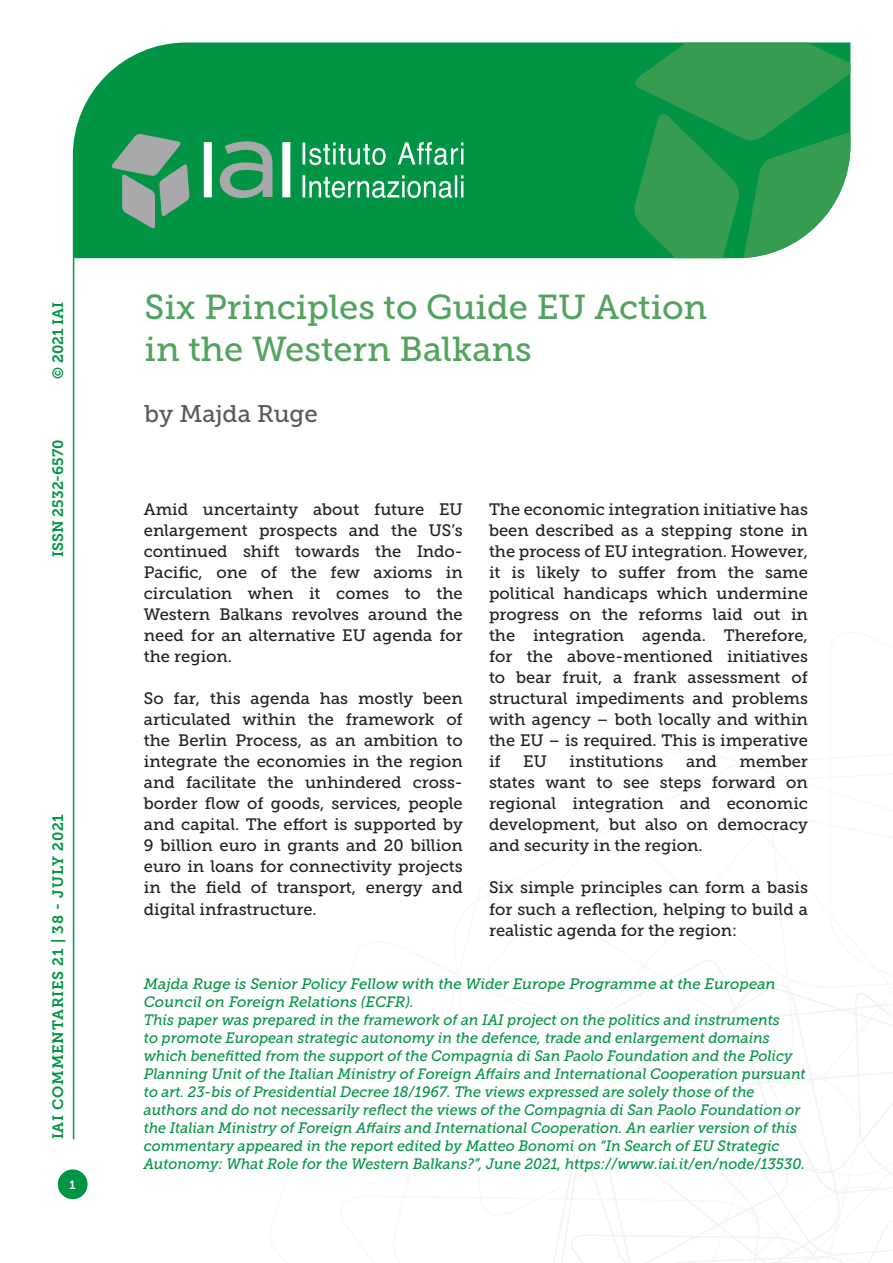
<style>
.page{position:relative;width:893px;height:1263px;background:#fff}
.page>*{position:absolute;margin:0;border:0;box-sizing:border-box;transform-origin:0 0}
.Titolo_Copertina{font:34.5px "Museo Slab 500";color:#52a35f}
.Autori_copertina{font:24px "Museo Slab 500";color:#58595b}
.Testo{font:16.5px/21px "Museo Slab 500";color:#231f20;text-align:justify}
.t1{font:italic 15px/18px "Museo Slab 500";color:#009444;scale:.96 1}
.t2{font:italic 15px/18px "Museo Slab 500";color:#009444}
.t3{font:15px "Museo Slab 700";letter-spacing:.05em;color:#009444}
.t4{font:15px "Museo Slab 700";color:#009444}
.t5{font:12px "Museo Slab 700";color:#fff}
</style>
<div class="page">
<svg style="left:553px;top:960px;width:340px;height:303px"></svg>
<hr style="left:73px;top:258px;width:1px;height:881px;background:#009444">
<div style="left:73px;top:43px;width:560px;height:215px;background:#009444"></div>
<svg style="left:633px;top:43px;width:217px;height:215px;background:#329f56"></svg>
<svg style="left:303px;top:142px;width:160px;height:56px;background:#3fae72"></svg>
<svg style="left:111px;top:134px;width:79px;height:95px;background:#5a9e7a"></svg>
<svg style="left:204px;top:141px;width:86px;height:57px"></svg>
<div style="left:58px;top:1169px;width:30px;height:30px;background:#009444;border-radius:50%"></div>
<p class="t3" style="left:50px;top:379px;width:79px;rotate:-90deg">© 2021 IAI</p>
<p class="t4" style="left:50px;top:557px;width:119px;rotate:-90deg">ISSN 2532-6570</p>
<p class="t3" style="left:50px;top:1139px;width:327px;rotate:-90deg">IAI COMMENTARIES 21 | 38 - JULY 2021</p>
<p class="t5" style="left:70px;top:1178px;width:8px">1</p>
<p class="Titolo_Copertina" style="left:145px;top:288px;width:564px">Six Principles to Guide EU Action</p>
<p class="Titolo_Copertina" style="left:145px;top:330px;width:389px">in the Western Balkans</p>
<p class="Autori_copertina" style="left:145px;top:400px;width:175px">by Majda Ruge</p>
<p class="Testo" style="left:144px;top:499px;width:320px">Amid uncertainty about future EU enlargement prospects and the US’s continued shift towards the Indo-Pacific, one of the few axioms in circulation when it comes to the Western Balkans revolves around the need for an alternative EU agenda for the region.</p>
<p class="Testo" style="left:144px;top:688px;width:320px">So far, this agenda has mostly been articulated within the framework of the Berlin Process, as an ambition to integrate the economies in the region and facilitate the unhindered cross&shy;border flow of goods, services, people and capital. The effort is supported by 9 billion euro in grants and 20 billion euro in loans for connectivity projects in the field of transport, energy and digital infrastructure.</p>
<p class="Testo" style="left:489px;top:499px;width:320px">The economic integration initiative has been described as a stepping stone in the process of EU integration. However, it is likely to suffer from the same political handicaps which undermine progress on the reforms laid out in the integration agenda. Therefore, for the above-mentioned initiatives to bear fruit, a frank assessment of structural impediments and problems with agency – both locally and within the EU – is required. This is imperative if</p>
<p class="Testo" style="left:489px;top:751px;width:320px;text-indent:251px">member states want to see steps forward on regional integration and economic development, but also on democracy and security in the region.</p>
<p class="Testo" style="left:489px;top:877px;width:320px">Six simple principles can form a basis for such a reflection, helping to build a realistic agenda for the region:</p>
<p class="Testo" style="left:523px;top:751px;width:25px">EU</p>
<p class="Testo" style="left:569px;top:751px;width:96px">institutions</p>
<p class="Testo" style="left:686px;top:751px;width:32px">and</p>
<p class="t2" style="left:144px;top:975px;width:633px">Majda Ruge is Senior Policy Fellow with the Wider Europe Programme at the European<br>Council on Foreign Relations (ECFR).</p>
<p class="t1" style="left:144px;top:1011px;width:691px">This paper was prepared in the framework of an IAI project on the politics and instruments<br>to promote European strategic autonomy in the defence, trade and enlargement domains which benefitted from the support of the Compagnia di San Paolo Foundation and the Policy Planning Unit of the Italian Ministry of Foreign Affairs and International Cooperation pursuant to art. 23-bis of Presidential Decree 18/1967. The views expressed are solely those of the authors and do not necessarily reflect the views of the Compagnia di San Paolo Foundation or the Italian Ministry of Foreign Affairs and International Cooperation. An earlier version of this commentary appeared in the report edited by Matteo Bonomi on “In Search of EU Strategic Autonomy: What Role for the Western Balkans?”, June 2021, https://www.iai.it/en/node/13530.</p>
</div>
